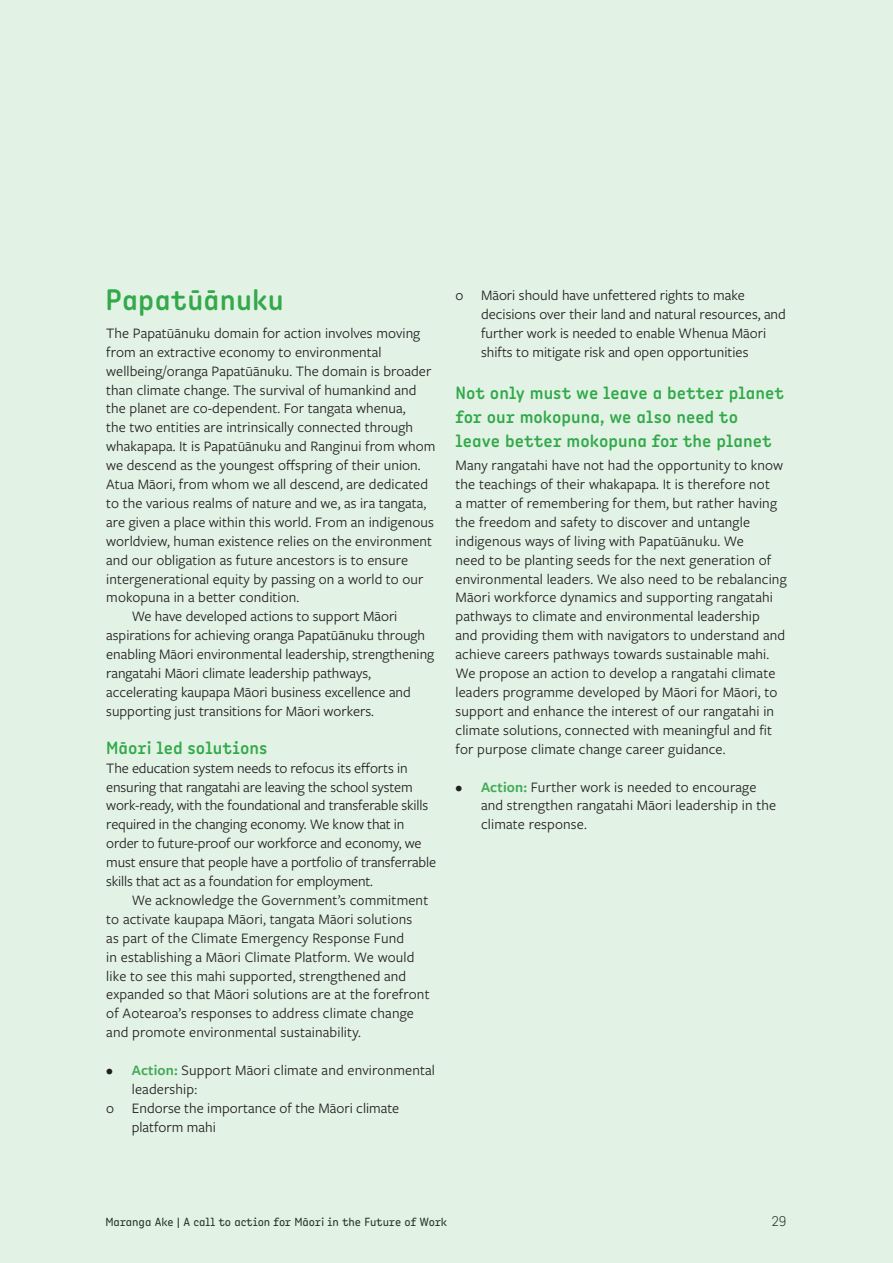
<style>
.page{position:relative;width:893px;height:1263px;background:#e2f2e5}
.page>*{position:absolute;margin:0;border:0;box-sizing:border-box;transform-origin:0 0}
.H2__no_highlight{font:500 30px "TRY Angus";letter-spacing:.01em;color:#31a949}
.H3_-_in_text_sub-hea{font:500 18px/24px "TRY Angus";color:#31a949}
.Body_Copy_10pt___12{font:15px/18.9px "Freight Sans Pro";letter-spacing:.005em;color:#231f20}
.t1{font:300 14.25px "TRY Angus";color:#231f20}
.t2{font:12px "TRY Angus";color:#231f20}
.s1{font-weight:600;color:#40ab54}
</style>
<div class="page">
<p class="H2__no_highlight" style="left:105px;top:280px;width:180px">Papatūānuku</p>
<p class="Body_Copy_10pt___12" style="left:481px;top:285px;width:306px;text-indent:-26px">o Māori should have unfettered rights to make decisions over their land and natural resources, and further work is needed to enable Whenua Māori shifts to mitigate risk and open opportunities</p>
<p class="Body_Copy_10pt___12" style="left:106px;top:323px;width:331px">The Papatūānuku domain for action involves moving from an extractive economy to environmental wellbeing/oranga Papatūānuku. The domain is broader than climate change. The survival of humankind and the planet are co-dependent. For tangata whenua,<br>the two entities are intrinsically connected through whakapapa. It is Papatūānuku and Ranginui from whom we descend as the youngest offspring of their union.<br>Atua Māori, from whom we all descend, are dedicated to the various realms of nature and we, as ira tangata, are given a place within this world. From an indigenous worldview, human existence relies on the environment and our obligation as future ancestors is to ensure intergenerational equity by passing on a world to our mokopuna in a better condition.</p>
<p class="Body_Copy_10pt___12" style="left:106px;top:606px;width:329px;text-indent:26px">We have developed actions to support Māori aspirations for achieving oranga Papatūānuku through enabling Māori environmental leadership, strengthening rangatahi Māori climate leadership pathways, accelerating kaupapa Māori business excellence and supporting just transitions for Māori workers.</p>
<p class="H3_-_in_text_sub-hea" style="left:455px;top:380px;width:330px">Not only must we leave a better planet for our mokopuna, we also need to leave better mokopuna for the planet</p>
<p class="Body_Copy_10pt___12" style="left:455px;top:455px;width:333px">Many rangatahi have not had the opportunity to know the teachings of their whakapapa. It is therefore not<br>a matter of remembering for them, but rather having the freedom and safety to discover and untangle indigenous ways of living with Papatūānuku. We<br>need to be planting seeds for the next generation of environmental leaders. We also need to be rebalancing Māori workforce dynamics and supporting rangatahi pathways to climate and environmental leadership<br>and providing them with navigators to understand and achieve careers pathways towards sustainable mahi.<br>We propose an action to develop a rangatahi climate leaders programme developed by Māori for Māori, to support and enhance the interest of our rangatahi in climate solutions, connected with meaningful and fit for purpose climate change career guidance.</p>
<p class="Body_Copy_10pt___12" style="left:481px;top:776px;width:297px;text-indent:-26px">• <span class="s1">Action:</span> Further work is needed to encourage and strengthen rangatahi Māori leadership in the climate response.</p>
<p class="H3_-_in_text_sub-hea" style="left:106px;top:735px;width:162px">Māori led solutions</p>
<p class="Body_Copy_10pt___12" style="left:106px;top:758px;width:331px">The education system needs to refocus its efforts in ensuring that rangatahi are leaving the school system work-ready, with the foundational and transferable skills required in the changing economy. We know that in order to future-proof our workforce and economy, we must ensure that people have a portfolio of transferrable skills that act as a foundation for employment.</p>
<p class="Body_Copy_10pt___12" style="left:106px;top:890px;width:325px;text-indent:26px">We acknowledge the Government’s commitment to activate kaupapa Māori, tangata Māori solutions<br>as part of the Climate Emergency Response Fund<br>in establishing a Māori Climate Platform. We would like to see this mahi supported, strengthened and expanded so that Māori solutions are at the forefront of Aotearoa’s responses to address climate change and promote environmental sustainability.</p>
<p class="Body_Copy_10pt___12" style="left:132px;top:1060px;width:305px;text-indent:-26px">• <span class="s1">Action:</span> Support Māori climate and environmental leadership:</p>
<p class="Body_Copy_10pt___12" style="left:132px;top:1098px;width:269px;text-indent:-26px">o Endorse the importance of the Māori climate platform mahi</p>
<p class="t2" style="left:105px;top:1215px;width:343px">Maranga Ake | A call to action for Māori in the Future of Work</p>
<p class="t1" style="left:771px;top:1212px;width:17px">29</p>
</div>
